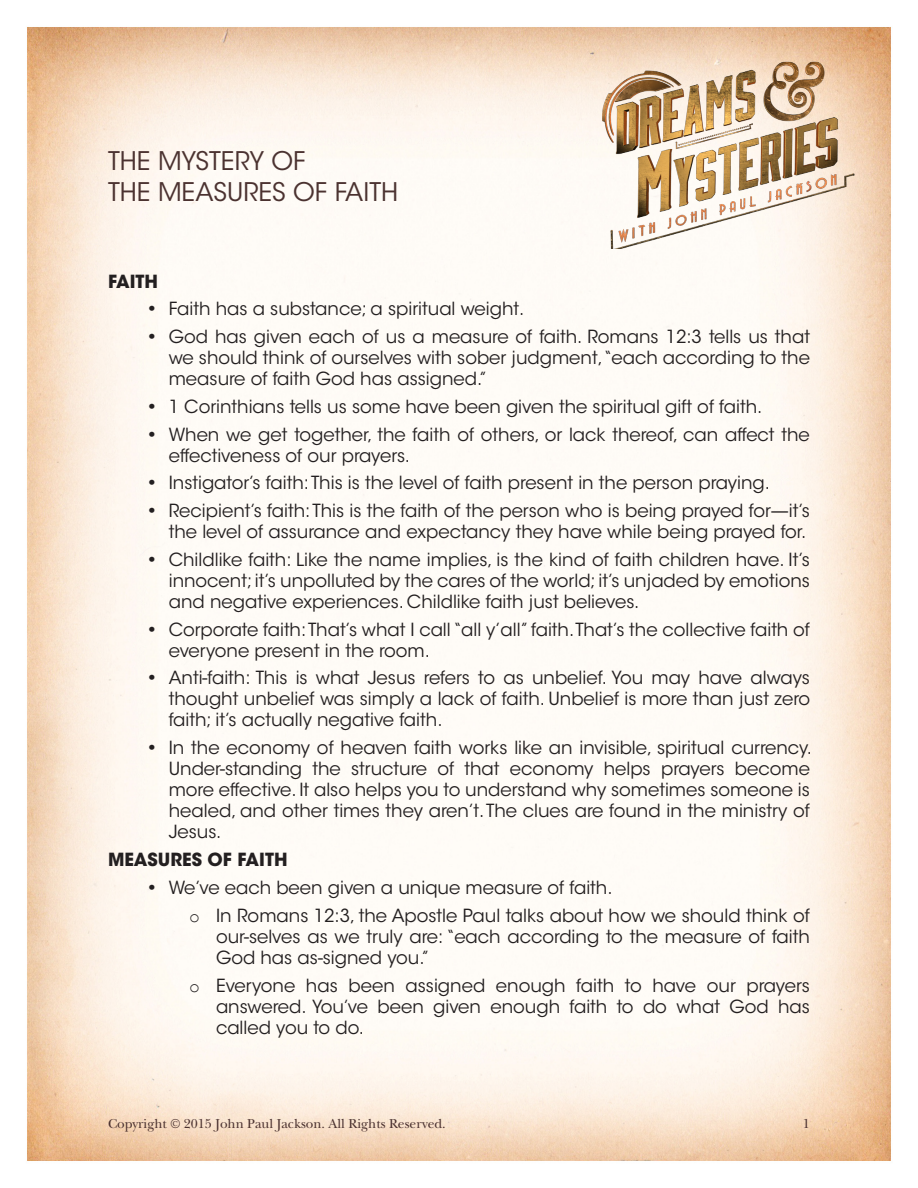
<style>
.page{position:relative;width:918px;height:1188px;background:#fff}
.page>*{position:absolute;margin:0;border:0;box-sizing:border-box;transform-origin:0 0}
.Episode_Name{font:25.5px "ITC Avant Garde Std";color:#4b3230}
.t1{font:18px/21px "ITC Avant Garde Std";color:#231f20;text-align:justify}
.t2{font:700 18px "ITC Avant Garde Std";color:#231f20}
.t3{font:13.5px "New Baskerville Std";color:#4b3230}
.s1{font-family:"Courier New"}
</style>
<div class="page">
<img style="left:27px;top:27px;width:864px;height:1134px">
<img style="left:594px;top:53px;width:270px;height:196px">
<p class="Episode_Name" style="left:108px;top:146px;width:199px">THE MYSTERY OF</p>
<p class="Episode_Name" style="left:108px;top:176px;width:292px">THE MEASURES OF FAITH</p>
<p class="t2" style="left:108px;top:269px;width:52px">FAITH</p>
<p class="t1" style="left:148px;top:299px;width:378px">• Faith has a substance; a spiritual weight.</p>
<p class="t1" style="left:169px;top:326px;width:643px;text-indent:-21px">• God has given each of us a measure of faith. Romans 12:3 tells us that we should think of ourselves with sober judgment,“each according to the measure of faith God has assigned.”</p>
<p class="t1" style="left:148px;top:396px;width:616px">• 1 Corinthians tells us some have been given the spiritual gift of faith.</p>
<p class="t1" style="left:169px;top:424px;width:643px;text-indent:-21px">• When we get together, the faith of others, or lack thereof, can affect the effectiveness of our prayers.</p>
<p class="t1" style="left:148px;top:473px;width:624px">• Instigator’s faith: This is the level of faith present in the person praying.</p>
<p class="t1" style="left:148px;top:500px;width:664px;text-align:right">• Recipient’s faith: This is the faith of the person who is being prayed for—it’s the level of assurance and expectancy they have while being prayed for.</p>
<p class="t1" style="left:169px;top:549px;width:643px;text-indent:-21px">• Childlike faith: Like the name implies, is the kind of faith children have. It’s innocent; it’s unpolluted by the cares of the world; it’s unjaded by emotions and negative experiences. Childlike faith just believes.</p>
<p class="t1" style="left:169px;top:619px;width:643px;text-indent:-21px">• Corporate faith: That’s what I call “all y’all” faith.That’s the collective faith of everyone present in the room.</p>
<p class="t1" style="left:169px;top:668px;width:643px;text-indent:-21px">• Anti-faith: This is what Jesus refers to as unbelief. You may have always thought unbelief was simply a lack of faith. Unbelief is more than just zero faith; it’s actually negative faith.</p>
<p class="t1" style="left:169px;top:737px;width:645px;text-indent:-21px">• In the economy of heaven faith works like an invisible, spiritual currency.<br>Under-standing the structure of that economy helps prayers become more effective. It also helps you to understand why sometimes someone is healed, and other times they aren’t. The clues are found in the ministry of Jesus.</p>
<p class="t2" style="left:108px;top:848px;width:181px">MEASURES OF FAITH</p>
<p class="t1" style="left:148px;top:877px;width:466px">• We’ve each been given a unique measure of faith.</p>
<p class="t1" style="left:216px;top:905px;width:595px;text-indent:-27px"><span class="s1">o</span> In Romans 12:3, the Apostle Paul talks about how we should think of our-selves as we truly are: “each according to the measure of faith God has as-signed you.”</p>
<p class="t1" style="left:216px;top:975px;width:596px;text-indent:-27px"><span class="s1">o</span> Everyone has been assigned enough faith to have our prayers answered. You’ve been given enough faith to do what God has called you to do.</p>
<p class="t3" style="left:108px;top:1116px;width:339px">Copyright © 2015 John Paul Jackson. All Rights Reserved.</p>
<p class="t3" style="left:803px;top:1116px;width:9px">1</p>
</div>
